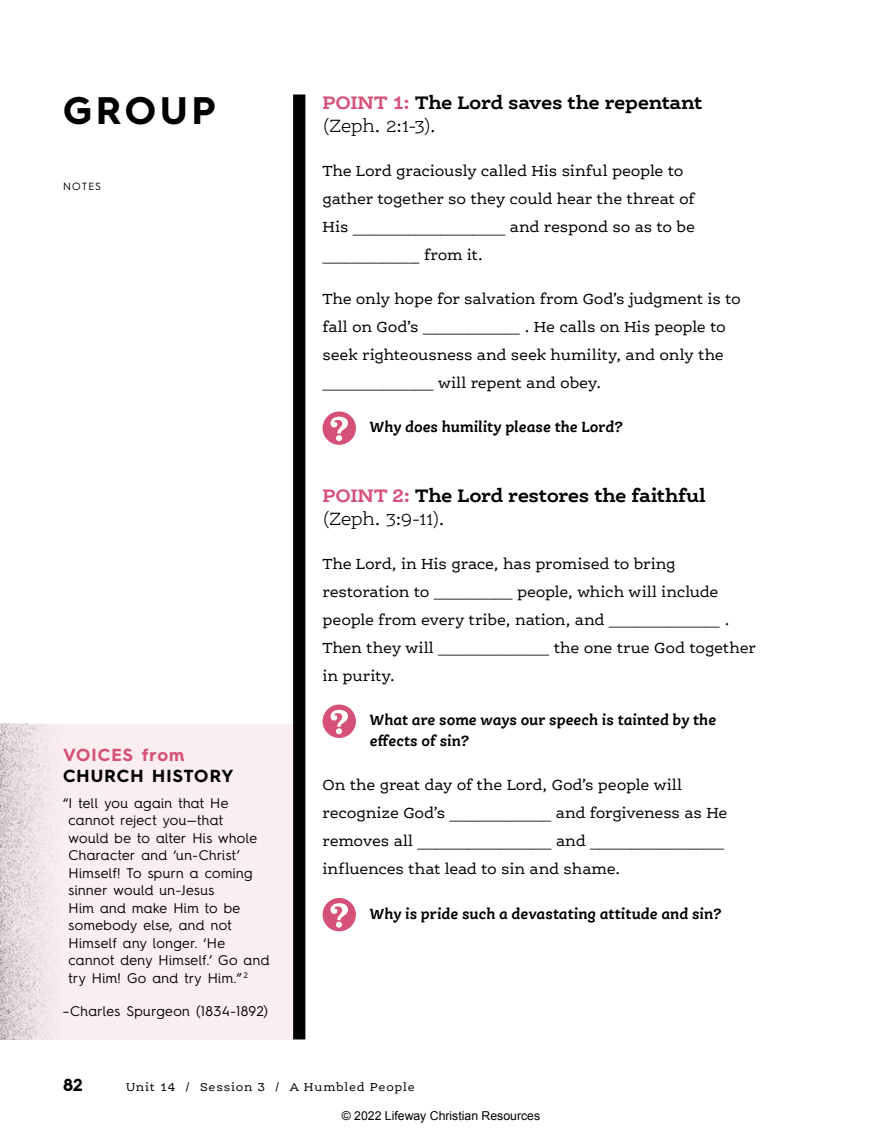
<style>
.page{position:relative;width:882px;height:1134px;background:#fff}
.page>*{position:absolute;margin:0;border:0;box-sizing:border-box;transform-origin:0 0}
.t1{font:700 38.5px "Hurme Geometric Sans 4";letter-spacing:.105em;color:#000}
.t2{font:700 19.25px/22.8px "Ernestine Pro";letter-spacing:-.015em;color:#000}
.t3{font:700 17.5px "Hurme Geometric Sans 4";letter-spacing:.06em;color:#000}
.t4{font:700 17.5px "Hurme Geometric Sans 4";letter-spacing:.06em;color:#d55178}
.t5{font:15.75px/28px "Ernestine Pro";letter-spacing:-.015em;color:#000}
.t6{font:italic 700 15.75px/21px "Ernestine Pro";letter-spacing:-.005em;color:#000}
.t7{font:14px/17.5px "Hurme Geometric Sans 4";letter-spacing:.03em;color:#000}
.t8{font:12.25px "Ernestine Pro";letter-spacing:.06em;color:#000}
.t9{font:12.25px "Arial";color:#000}
.t10{font:10.5px "Ernestine Pro";color:#000}
.t11{font:10.5px "Hurme Geometric Sans 4";letter-spacing:.11em;color:#000}
.s1{color:#d55178}
.s2{font-weight:300}
</style>
<div class="page">
<div style="left:293px;top:94px;width:12px;height:946px;background:#000"></div>
<svg style="left:323px;top:411px;width:33px;height:34px"></svg>
<svg style="left:323px;top:705px;width:33px;height:33px"></svg>
<svg style="left:323px;top:898px;width:33px;height:33px"></svg>
<div style="left:0;top:724px;width:293px;height:316px;background:#fbeef1"></div>
<img style="left:0;top:724px;width:59px;height:316px">
<h1 class="t1" style="left:63px;top:83px;width:154px">GROUP</h1>
<p class="t11" style="left:63px;top:179px;width:40px">NOTES</p>
<p class="t4" style="left:63px;top:743px;width:123px">VOICES from</p>
<p class="t3" style="left:63px;top:764px;width:172px">CHURCH HISTORY</p>
<p class="t7" style="left:69px;top:794px;width:203px;text-indent:-6px">“I tell you again that He cannot reject you—that<br>would be to alter His whole<br>Character and ‘un-Christ’<br>Himself! To spurn a coming sinner would un-Jesus<br>Him and make Him to be somebody else, and not<br>Himself any longer. ‘He cannot deny Himself.’ Go and try Him! Go and try Him.” <sup>2</sup></p>
<p class="t7" style="left:63px;top:1002px;width:207px">–Charles Spurgeon (1834-1892)</p>
<p class="t2" style="left:323px;top:91px;width:381px"><span class="s1">POINT 1:</span> The Lord saves the repentant <span class="s2">(Zeph. 2:1-3).</span></p>
<p class="t5" style="left:323px;top:156px;width:374px">The Lord graciously called His sinful people to gather together so they could hear the threat of</p>
<p class="t10" style="left:323px;top:224px;width:374px"><sup>His</sup> _________________________________ <sup>and</sup> <sup>respond</sup> <sup>so</sup> <sup>as</sup> <sup>to</sup> <sup>be</sup></p>
<p class="t10" style="left:323px;top:252px;width:159px">_____________________ <sup>from</sup> <sup>it.</sup></p>
<p class="t5" style="left:323px;top:284px;width:420px">The only hope for salvation from God’s judgment is to fall on God’s <sub>_____________________</sub> . He calls on His people to seek righteousness and seek humility, and only the</p>
<p class="t10" style="left:323px;top:379px;width:277px">________________________ <sup>will</sup> <sup>repent</sup> <sup>and</sup> <sup>obey.</sup></p>
<p class="t6" style="left:370px;top:416px;width:256px">Why does humility please the Lord?</p>
<p class="t2" style="left:323px;top:484px;width:385px"><span class="s1">POINT 2:</span> The Lord restores the faithful <span class="s2">(Zeph. 3:9-11).</span></p>
<p class="t5" style="left:323px;top:549px;width:435px">The Lord, in His grace, has promised to bring restoration to <sub>_________________</sub> people, which will include people from every tribe, nation, and <sub>________________________</sub> .<br>Then they will <sub>________________________</sub> the one true God together in purity.</p>
<p class="t6" style="left:370px;top:709px;width:348px">What are some ways our speech is tainted by the effects of sin?</p>
<p class="t5" style="left:323px;top:771px;width:407px">On the great day of the Lord, God’s people will recognize God’s <sub>______________________</sub> and forgiveness as He</p>
<p class="t10" style="left:323px;top:838px;width:403px"><sup>removes</sup> <sup>all</sup> _____________________________ <sup>and</sup> _____________________________</p>
<p class="t5" style="left:323px;top:855px;width:296px">influences that lead to sin and shame.</p>
<p class="t6" style="left:370px;top:902px;width:354px">Why is pride such a devastating attitude and sin?</p>
<p class="t3" style="left:63px;top:1073px;width:21px">82</p>
<p class="t8" style="left:126px;top:1080px;width:290px">Unit 14 / Session 3 / A Humbled People</p>
<p class="t9" style="left:342px;top:1107px;width:200px">© 2022 Lifeway Christian Resources</p>
</div>
